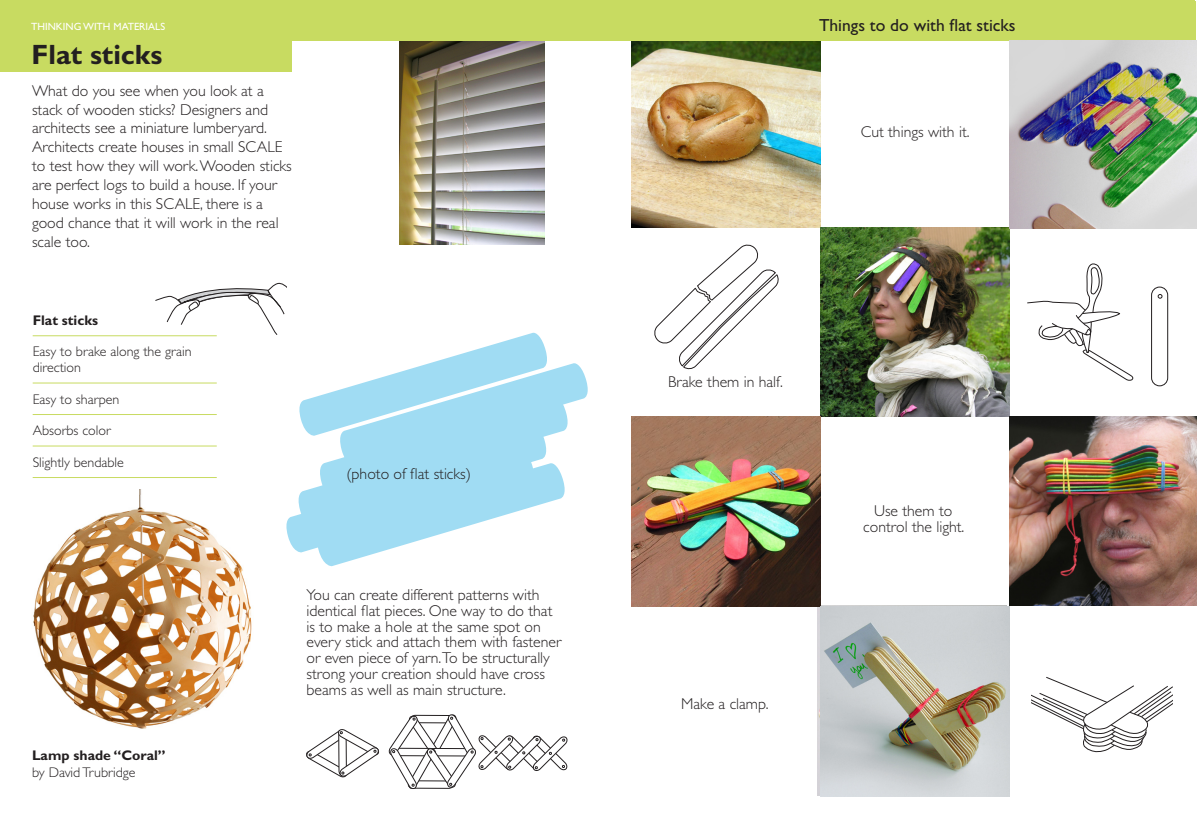
<style>
.page{position:relative;width:1197px;height:819px;background:#fff}
.page>*{position:absolute;margin:0;border:0;box-sizing:border-box;transform-origin:0 0}
.t1{font:700 28px "Gill Sans";color:#231f20}
.t2{font:17.5px "Gill Sans";color:#231f20}
.t3{font:300 15.75px/18.9px "Gill Sans";color:#231f20}
.t4{font:300 14px/15.8px "Gill Sans";color:#231f20}
.t5{font:700 14px "Gill Sans";color:#231f20}
.t6{font:10.5px "Gill Sans";color:#fff}
</style>
<div class="page">
<div style="left:599px;top:1px;width:597px;height:39px;background:#c8db61"></div>
<div style="left:0;top:0;width:598px;height:40px;background:#c8db61"></div>
<div style="left:598px;top:0;width:597px;height:32px;background:#c8db61"></div>
<div style="left:0;top:0;width:291px;height:72px;background:#c8db61"></div>
<hr style="left:33px;top:335px;width:184px;height:1px;background:#c8db61">
<hr style="left:33px;top:383px;width:184px;height:1px;background:#c8db61">
<hr style="left:33px;top:414px;width:184px;height:1px;background:#c8db61">
<hr style="left:33px;top:446px;width:184px;height:1px;background:#c8db61">
<hr style="left:33px;top:477px;width:184px;height:1px;background:#c8db61">
<img style="left:33px;top:490px;width:219px;height:239px">
<img style="left:632px;top:41px;width:189px;height:187px">
<img style="left:821px;top:228px;width:189px;height:189px">
<img style="left:632px;top:417px;width:189px;height:190px">
<svg style="left:155px;top:282px;width:433px;height:285px"></svg>
<svg style="left:1027px;top:263px;width:106px;height:117px"></svg>
<div style="left:1151px;top:287px;width:17px;height:99px;border:1px solid #231f20;border-radius:8px"></div>
<svg style="left:1158px;top:294px;width:4px;height:4px"></svg>
<svg style="left:654px;top:244px;width:125px;height:126px"></svg>
<img style="left:1010px;top:40px;width:187px;height:189px">
<img style="left:1010px;top:417px;width:187px;height:189px">
<img style="left:821px;top:606px;width:189px;height:191px">
<svg style="left:1031px;top:677px;width:142px;height:76px"></svg>
<img style="left:399px;top:42px;width:145px;height:203px">
<svg style="left:306px;top:729px;width:73px;height:49px"></svg>
<svg style="left:389px;top:714px;width:179px;height:75px"></svg>
<p class="t6" style="left:31px;top:21px;width:136px">THINKING WITH MATERIALS</p>
<p class="t1" style="left:32px;top:38px;width:132px">Flat sticks</p>
<p class="t3" style="left:32px;top:81px;width:261px">What do you see when you look at a stack of wooden sticks? Designers and architects see a miniature lumberyard.<br>Architects create houses in small SCALE to test how they will work. Wooden sticks are perfect logs to build a house. If your house works in this SCALE, there is a good chance that it will work in the real scale too.</p>
<p class="t5" style="left:33px;top:312px;width:67px">Flat sticks</p>
<p class="t4" style="left:33px;top:344px;width:160px">Easy to brake along the grain direction</p>
<p class="t4" style="left:33px;top:391px;width:88px">Easy to sharpen</p>
<p class="t4" style="left:33px;top:423px;width:79px">Absorbs color</p>
<p class="t4" style="left:33px;top:454px;width:93px">Slightly bendable</p>
<p class="t3" style="left:346px;top:464px;width:126px">(photo of flat sticks)</p>
<p class="t5" style="left:32px;top:747px;width:135px">Lamp shade “Coral”</p>
<p class="t4" style="left:32px;top:764px;width:105px">by David Trubridge</p>
<p class="t3" style="left:307px;top:587px;width:256px;line-height:15.8px">You can create different patterns with identical flat pieces. One way to do that is to make a hole at the same spot on every stick and attach them with fastener or even piece of yarn.To be structurally strong your creation should have cross beams as well as main structure.</p>
<p class="t2" style="left:819px;top:15px;width:198px">Things to do with flat sticks</p>
<p class="t3" style="left:861px;top:122px;width:110px">Cut things with it.</p>
<p class="t3" style="left:668px;top:372px;width:116px">Brake them in half.</p>
<p class="t3" style="left:681px;top:694px;width:89px">Make a clamp.</p>
<p class="t3" style="left:874px;top:501px;width:80px">Use them to</p>
<p class="t3" style="left:863px;top:517px;width:103px">control the light.</p>
</div>
